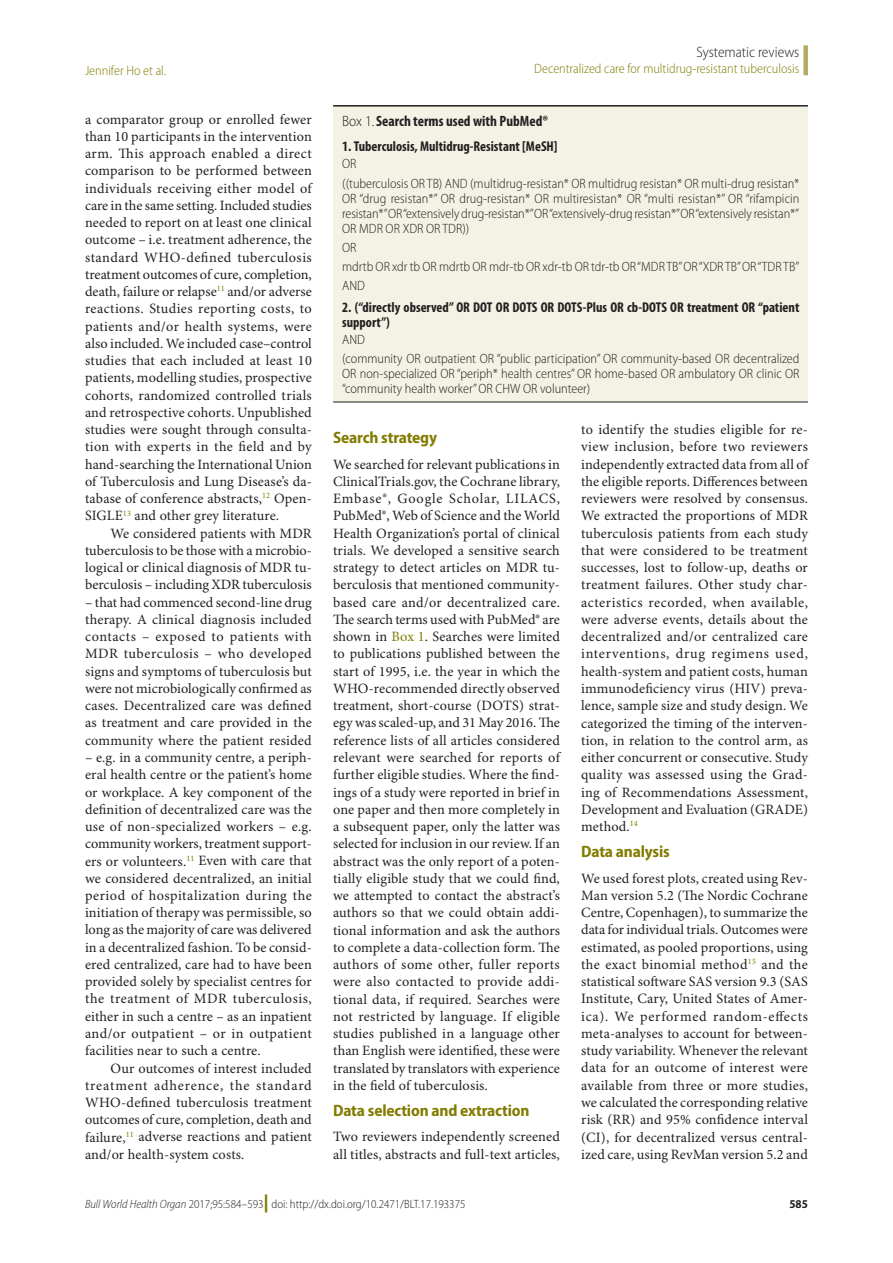
<style>
.page{position:relative;width:893px;height:1263px;background:#fff}
.page>*{position:absolute;margin:0;border:0;box-sizing:border-box;transform-origin:0 0}
.t1{font:700 semi-condensed 16.5px "Myriad Pro";letter-spacing:-.01em;color:#827c00}
.t2{font:700 condensed 15px "Myriad Pro";color:#231f20}
.t3{font:300 semi-condensed 15px "Myriad Pro";color:#231f20}
.t4{font:14.25px/17.2px "Minion Pro";letter-spacing:.01em;color:#231f20;text-align:justify}
.t5{font:700 condensed 14.25px/15px "Myriad Pro";color:#231f20}
.t6{font:300 semi-condensed 13.5px/19.2px "Myriad Pro";color:#231f20}
.t7{font:300 semi-condensed 13.5px "Myriad Pro";color:#827c00}
.t8{font:300 semi-condensed 12px "Myriad Pro";color:#231f20}
.t9{font:700 semi-condensed 12px "Myriad Pro";color:#231f20}
.s1{font-weight:300;font-stretch:semi-condensed}
.s2{color:#827c00}
.s3{font-style:italic}
.s4{font-weight:900;font-stretch:normal;font-size:18px;color:#827c00}
</style>
<div class="page">
<div style="left:803px;top:45px;width:5px;height:30px;background:#b2ac5f"></div>
<div style="left:333px;top:107px;width:474px;height:295px;background:#f3f2e4"></div>
<hr style="left:333px;top:105px;width:475px;height:2px;background:#231f20">
<hr style="left:333px;top:402px;width:475px;height:1px;background:#231f20">
<p class="t3" style="left:696px;top:44px;width:105px">Systematic reviews</p>
<p class="t7" style="left:85px;top:63px;width:83px">Jennifer Ho et al.</p>
<p class="t7" style="left:534px;top:61px;width:267px">Decentralized care for multidrug-resistant tuberculosis</p>
<p class="t4" style="left:85px;top:111px;width:228px">a comparator group or enrolled fewer than 10 participants in the intervention arm. This approach enabled a direct comparison to be performed between individuals receiving either model of care in the same setting. Included studies needed to report on at least one clinical outcome – i.e. treatment adherence, the standard WHO-defined tuberculosis treatment outcomes of cure, completion, death, failure or relapse<sup>11</sup> and/or adverse reactions. Studies reporting costs, to patients and/or health systems, were also included. We included case–control studies that each included at least 10 patients, modelling studies, prospective cohorts, randomized controlled trials and retrospective cohorts. Unpublished studies were sought through consulta&shy;tion with experts in the field and by hand-searching the International Union of Tuberculosis and Lung Disease’s da&shy;tabase of conference abstracts,<sup>12</sup> Open-SIGLE<sup>13</sup> and other grey literature.</p>
<p class="t4" style="left:85px;top:525px;width:228px;text-indent:26px">We considered patients with MDR tuberculosis to be those with a microbio&shy;logical or clinical diagnosis of MDR tu&shy;berculosis – including XDR tuberculosis</p>
<p class="t4" style="left:85px;top:594px;width:228px">– that had commenced second-line drug therapy. A clinical diagnosis included contacts – exposed to patients with MDR tuberculosis – who developed signs and symptoms of tuberculosis but were not microbiologically confirmed as cases. Decentralized care was defined as treatment and care provided in the community where the patient resided</p>
<p class="t4" style="left:85px;top:749px;width:228px">– e.g. in a community centre, a periph&shy;eral health centre or the patient’s home or workplace. A key component of the definition of decentralized care was the use of non-specialized workers – e.g. community workers, treatment support&shy;ers or volunteers.<sup>11</sup> Even with care that we considered decentralized, an initial period of hospitalization during the initiation of therapy was permissible, so long as the majority of care was delivered in a decentralized fashion. To be consid&shy;ered centralized, care had to have been provided solely by specialist centres for the treatment of MDR tuberculosis, either in such a centre – as an inpatient and/or outpatient – or in outpatient facilities near to such a centre.</p>
<p class="t4" style="left:85px;top:1060px;width:228px;text-indent:26px">Our outcomes of interest included treatment adherence, the standard WHO-defined tuberculosis treatment outcomes of cure, completion, death and failure,<sup>11</sup> adverse reactions and patient and/or health-system costs.</p>
<p class="t2" style="left:342px;top:112px;width:207px"><span class="s1">Box 1.</span>Search terms used with PubMed®</p>
<p class="t5" style="left:342px;top:139px;width:217px">1. Tuberculosis, Multidrug-Resistant [MeSH]</p>
<p class="t6" style="left:342px;top:155px;width:459px">OR<br>((tuberculosis OR TB) AND (multidrug-resistan* OR multidrug resistan* OR multi-drug resistan*</p>
<p class="t6" style="left:342px;top:191px;width:459px;line-height:15px;text-align:justify">OR “drug resistan*” OR drug-resistan* OR multiresistan* OR “multi resistan*” OR “rifampicin resistan*” OR “extensively drug-resistan*” OR “extensively-drug resistan*” OR “extensively resistan*” OR MDR OR XDR OR TDR))</p>
<p class="t6" style="left:342px;top:238px;width:459px">OR<br>mdrtb OR xdr tb OR mdrtb OR mdr-tb OR xdr-tb OR tdr-tb OR “MDR TB” OR “XDR TB” OR “TDR TB”<br>AND</p>
<p class="t5" style="left:342px;top:300px;width:459px">2. (“directly observed” OR DOT OR DOTS OR DOTS-Plus OR cb-DOTS OR treatment OR “patient support”)</p>
<p class="t6" style="left:342px;top:330px;width:459px">AND<br>(community OR outpatient OR “public participation” OR community-based OR decentralized</p>
<p class="t6" style="left:342px;top:366px;width:459px;line-height:15px">OR non-specialized OR “periph* health centres” OR home-based OR ambulatory OR clinic OR “community health worker” OR CHW OR volunteer)</p>
<p class="t4" style="left:581px;top:421px;width:228px">to identify the studies eligible for re&shy;view inclusion, before two reviewers independently extracted data from all of the eligible reports. Differences between reviewers were resolved by consensus.<br>We extracted the proportions of MDR tuberculosis patients from each study that were considered to be treatment successes, lost to follow-up, deaths or treatment failures. Other study char&shy;acteristics recorded, when available, were adverse events, details about the decentralized and/or centralized care interventions, drug regimens used, health-system and patient costs, human immunodeficiency virus (HIV) preva&shy;lence, sample size and study design. We categorized the timing of the interven&shy;tion, in relation to the control arm, as either concurrent or consecutive. Study quality was assessed using the Grad&shy;ing of Recommendations Assessment, Development and Evaluation (GRADE) method.<sup>14</sup></p>
<p class="t1" style="left:581px;top:842px;width:90px">Data analysis</p>
<p class="t4" style="left:581px;top:870px;width:228px">We used forest plots, created using Rev-Man version 5.2 (The Nordic Cochrane Centre, Copenhagen), to summarize the data for individual trials. Outcomes were estimated, as pooled proportions, using the exact binomial method<sup>15</sup> and the statistical software SAS version 9.3 (SAS Institute, Cary, United States of Amer&shy;ica). We performed random-effects meta-analyses to account for between&shy;study variability. Whenever the relevant data for an outcome of interest were available from three or more studies, we calculated the corresponding relative risk (RR) and 95% confidence interval (CI), for decentralized versus central&shy;ized care, using RevMan version 5.2 and</p>
<p class="t1" style="left:333px;top:428px;width:105px">Search strategy</p>
<p class="t4" style="left:333px;top:456px;width:228px">We searched for relevant publications in ClinicalTrials.gov, the Cochrane library, Embase®, Google Scholar, LILACS, PubMed®, Web of Science and the World Health Organization’s portal of clinical trials. We developed a sensitive search strategy to detect articles on MDR tu&shy;berculosis that mentioned community&shy;based care and/or decentralized care.<br>The search terms used with PubMed® are shown in <span class="s2">Box 1</span>. Searches were limited to publications published between the start of 1995, i.e. the year in which the WHO-recommended directly observed treatment, short-course (DOTS) strat&shy;egy was scaled-up, and 31 May 2016. The reference lists of all articles considered relevant were searched for reports of further eligible studies. Where the find&shy;ings of a study were reported in brief in one paper and then more completely in a subsequent paper, only the latter was selected for inclusion in our review. If an abstract was the only report of a poten&shy;tially eligible study that we could find, we attempted to contact the abstract’s authors so that we could obtain addi&shy;tional information and ask the authors to complete a data-collection form. The authors of some other, fuller reports were also contacted to provide addi&shy;tional data, if required. Searches were not restricted by language. If eligible studies published in a language other than English were identified, these were translated by translators with experience in the field of tuberculosis.</p>
<p class="t1" style="left:333px;top:1101px;width:198px">Data selection and extraction</p>
<p class="t4" style="left:333px;top:1129px;width:228px">Two reviewers independently screened all titles, abstracts and full-text articles,</p>
<p class="t8" style="left:85px;top:1198px;width:382px"><span class="s3">Bull World Health Organ</span> 2017;95:584–593<span class="s4">|</span> doi: http://dx.doi.org/10.2471/BLT.17.193375</p>
<p class="t9" style="left:789px;top:1197px;width:20px">585</p>
</div>
